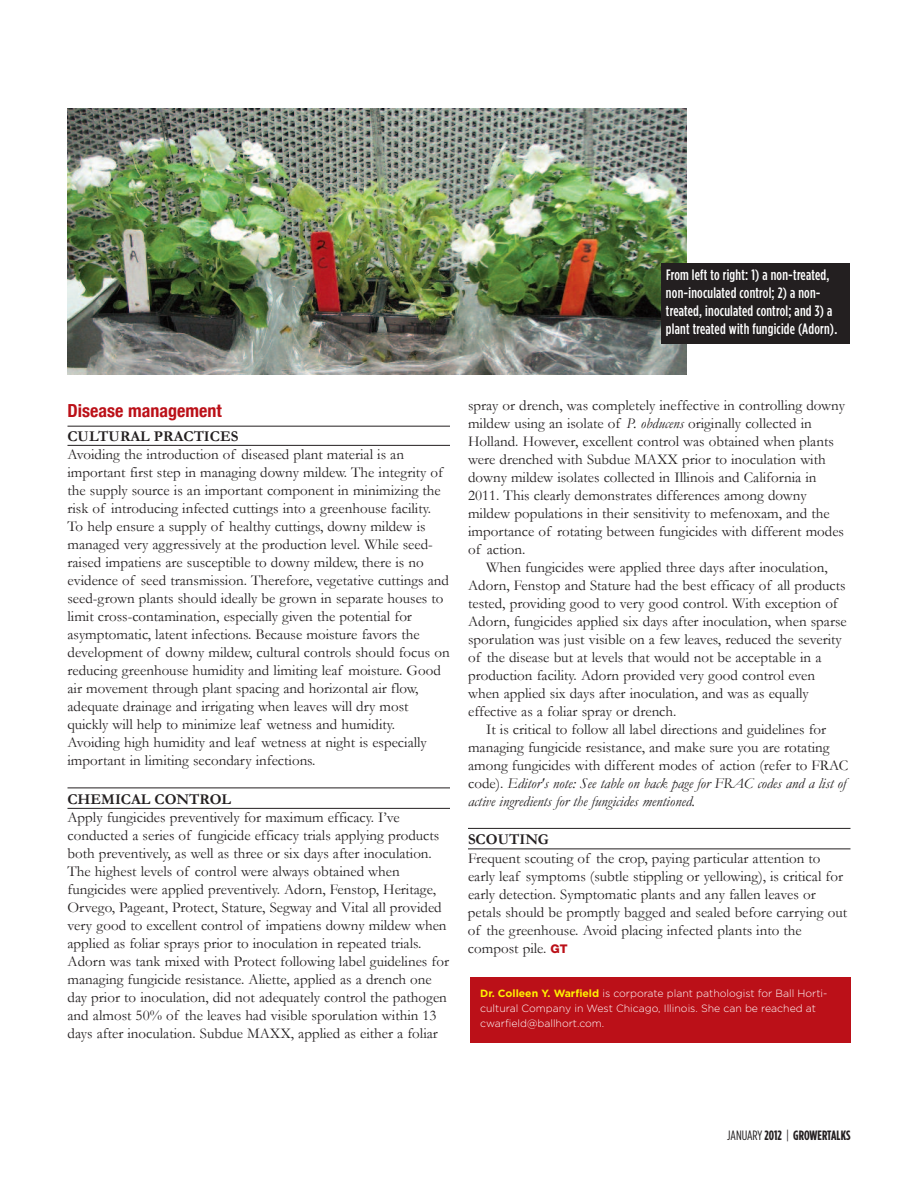
<style>
.page{position:relative;width:918px;height:1188px;background:#fff}
.page>*{position:absolute;margin:0;border:0;box-sizing:border-box;transform-origin:0 0}
.t1{font:700 condensed 18px "Helvetica Neue";color:#bb1018}
.t2{font:15px/18px "Garamond";color:#231f20}
.t3{font:500 15px/18px "Gotham Condensed";letter-spacing:.015em;color:#fff}
.t4{font:700 15px "Garamond";color:#231f20}
.t5{font:700 13.5px "Gotham Condensed";color:#231f20}
.t6{font:300 10.5px/15px "Gotham";color:#fff}
.s1{font-style:italic}
.s2{font-family:"Helvetica Neue";font-weight:800;font-size:12px;color:#bb1018}
.s3{font-weight:700;color:#fff101}
.s4{font-weight:400}
</style>
<div class="page">
<hr style="left:68px;top:426px;width:382px;height:1px;background:#231f20">
<hr style="left:68px;top:445px;width:382px;height:1px;background:#231f20">
<hr style="left:68px;top:788px;width:382px;height:1px;background:#231f20">
<hr style="left:68px;top:808px;width:382px;height:1px;background:#231f20">
<hr style="left:468px;top:828px;width:382px;height:1px;background:#231f20">
<hr style="left:468px;top:849px;width:382px;height:1px;background:#231f20">
<img style="left:68px;top:108px;width:619px;height:267px">
<div style="left:662px;top:263px;width:188px;height:81px;background:#231f20"></div>
<div style="left:470px;top:977px;width:380px;height:66px;background:#bb1018"></div>
<p class="t3" style="left:666px;top:266px;width:173px">From left to right: 1) a non-treated, non-inoculated control; 2) a non&shy;treated, inoculated control; and 3) a plant treated with fungicide (Adorn).</p>
<p class="t1" style="left:68px;top:400px;width:156px">Disease management</p>
<p class="t4" style="left:68px;top:428px;width:172px">CULTURAL PRACTICES</p>
<p class="t2" style="left:68px;top:446px;width:384px">Avoiding the introduction of diseased plant material is an important first step in managing downy mildew. The integrity of the supply source is an important component in minimizing the risk of introducing infected cuttings into a greenhouse facility.<br>To help ensure a supply of healthy cuttings, downy mildew is managed very aggressively at the production level. While seed&shy;raised impatiens are susceptible to downy mildew, there is no evidence of seed transmission. Therefore, vegetative cuttings and seed-grown plants should ideally be grown in separate houses to limit cross-contamination, especially given the potential for asymptomatic, latent infections. Because moisture favors the development of downy mildew, cultural controls should focus on reducing greenhouse humidity and limiting leaf moisture. Good air movement through plant spacing and horizontal air flow, adequate drainage and irrigating when leaves will dry most quickly will help to minimize leaf wetness and humidity.<br>Avoiding high humidity and leaf wetness at night is especially important in limiting secondary infections.</p>
<p class="t4" style="left:68px;top:791px;width:165px">CHEMICAL CONTROL</p>
<p class="t2" style="left:67px;top:809px;width:383px">Apply fungicides preventively for maximum efficacy. I’ve conducted a series of fungicide efficacy trials applying products both preventively, as well as three or six days after inoculation.<br>The highest levels of control were always obtained when fungicides were applied preventively. Adorn, Fenstop, Heritage, Orvego, Pageant, Protect, Stature, Segway and Vital all provided very good to excellent control of impatiens downy mildew when applied as foliar sprays prior to inoculation in repeated trials.<br>Adorn was tank mixed with Protect following label guidelines for managing fungicide resistance. Aliette, applied as a drench one day prior to inoculation, did not adequately control the pathogen and almost 50% of the leaves had visible sporulation within 13 days after inoculation. Subdue MAXX, applied as either a foliar</p>
<p class="t2" style="left:468px;top:396px;width:379px">spray or drench, was completely ineffective in controlling downy mildew using an isolate of <span class="s1">P. obducens</span> originally collected in Holland. However, excellent control was obtained when plants were drenched with Subdue MAXX prior to inoculation with downy mildew isolates collected in Illinois and California in 2011. This clearly demonstrates differences among downy mildew populations in their sensitivity to mefenoxam, and the importance of rotating between fungicides with different modes of action.</p>
<p class="t2" style="left:468px;top:558px;width:380px;text-indent:18px">When fungicides were applied three days after inoculation, Adorn, Fenstop and Stature had the best efficacy of all products tested, providing good to very good control. With exception of Adorn, fungicides applied six days after inoculation, when sparse sporulation was just visible on a few leaves, reduced the severity of the disease but at levels that would not be acceptable in a production facility. Adorn provided very good control even when applied six days after inoculation, and was as equally effective as a foliar spray or drench.</p>
<p class="t2" style="left:468px;top:720px;width:382px;text-indent:18px">It is critical to follow all label directions and guidelines for managing fungicide resistance, and make sure you are rotating among fungicides with different modes of action (refer to FRAC code). <span class="s1">Editor's note: See table on back page for FRAC codes and a list of active ingredients for the fungicides mentioned.</span></p>
<p class="t4" style="left:468px;top:831px;width:82px">SCOUTING</p>
<p class="t2" style="left:468px;top:849px;width:381px">Frequent scouting of the crop, paying particular attention to early leaf symptoms (subtle stippling or yellowing), is critical for early detection. Symptomatic plants and any fallen leaves or petals should be promptly bagged and sealed before carrying out of the greenhouse. Avoid placing infected plants into the compost pile. <span class="s2">GT</span></p>
<p class="t6" style="left:480px;top:987px;width:349px"><span class="s3">Dr. Colleen Y. Warfield</span> is corporate plant pathologist for Ball Horti&shy;cultural Company in West Chicago, Illinois. She can be reached at cwarfield@ballhort.com.</p>
<p class="t5" style="left:727px;top:1131px;width:125px"><span class="s4">JANUARY</span> 2012 <span class="s4">|</span> GROWERTALKS</p>
</div>
